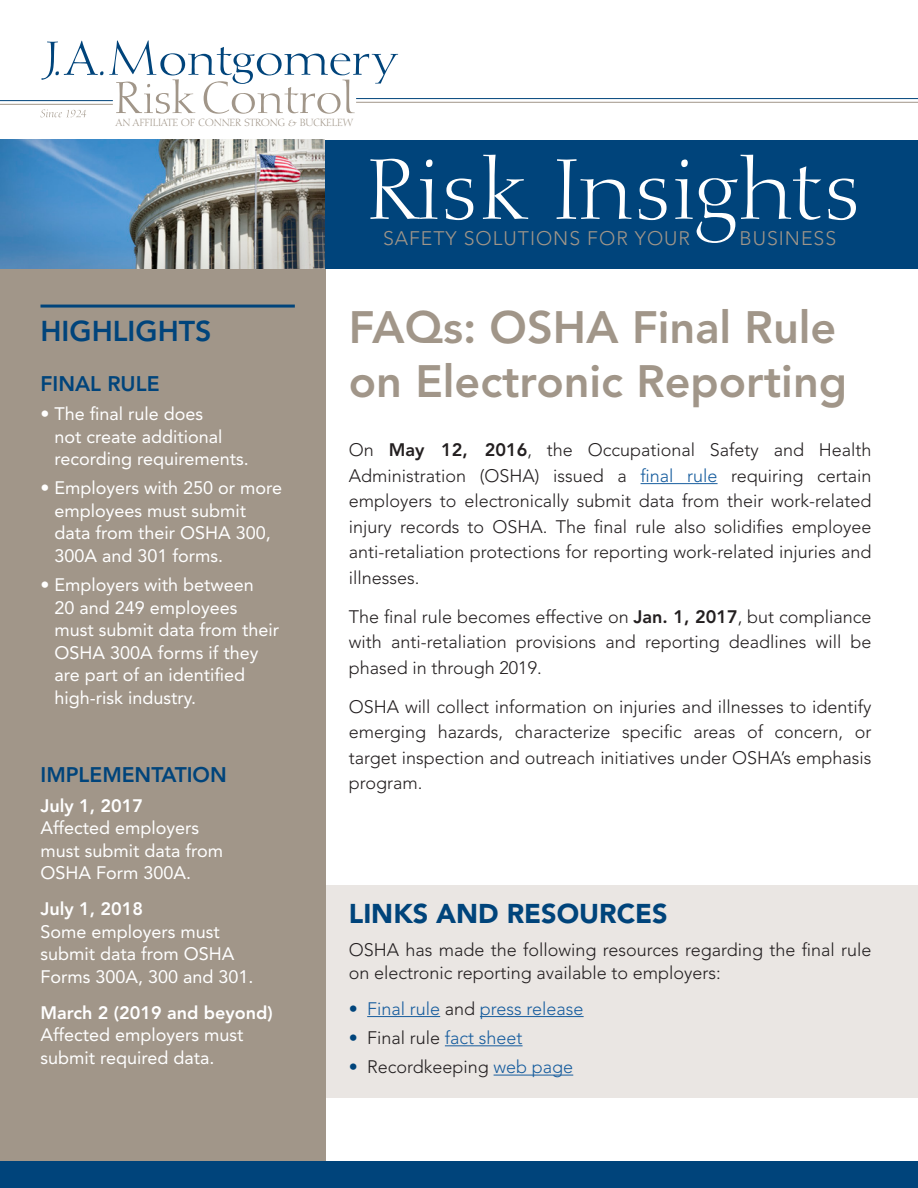
<style>
.page{position:relative;width:918px;height:1188px;background:#fff}
.page>*{position:absolute;margin:0;border:0;box-sizing:border-box;transform-origin:0 0}
.t1{font:83.85px "Diotima Roman Os F";color:#fff}
.t2{font:800 45px/54px "Avenir LT Std";color:#a19689}
.t3{font:800 28.5px "Avenir LT Std";color:#00447b}
.t4{font:900 27px "Avenir LT Std";color:#00447b}
.t5{font:800 21px "Avenir LT Std";color:#00447b}
.t6{font:300 19.5px "Avenir LT Std";letter-spacing:.05em;color:#a19689}
.t7{font:300 18px/25.5px "Avenir LT Std";color:#231f20;text-align:justify}
.t8{font:18px/22.5px "Avenir LT Std";color:#fff}
.t9{font:800 18px "Avenir LT Std";color:#fff}
.t10{font:300 18px "Avenir LT Std";color:#175d9e}
.t11{font:10.2px "Diotima";letter-spacing:-.02em;color:#a19689}
.s1{font-weight:800}
.s2{color:#175d9e}
.s3{color:#00447b}
.s4{color:#231f20}
</style>
<div class="page">
<div style="left:0;top:886px;width:918px;height:212px;background:#eae6e3"></div>
<div style="left:0;top:238px;width:325px;height:950px;background:#a19689"></div>
<hr style="left:40px;top:305px;width:255px;height:3px;background:#00447b">
<svg style="left:40px;top:109px;width:46px;height:8px"></svg>
<svg style="left:42px;top:41px;width:61px;height:39px"></svg>
<hr style="left:0;top:100px;width:113px;height:1px;background:#00447b">
<hr style="left:0;top:104px;width:113px;height:1px;background:#a19689">
<svg style="left:109px;top:40px;width:289px;height:74px"></svg>
<hr style="left:356px;top:98px;width:562px;height:1px;background:#00447b">
<hr style="left:356px;top:102px;width:562px;height:1px;background:#a19689">
<div style="left:0;top:140px;width:918px;height:128px;background:#00447b"></div>
<img style="left:0;top:140px;width:325px;height:128px">
<div style="left:0;top:1161px;width:918px;height:27px;background:#00447b"></div>
<hr style="left:641px;top:483px;width:77px;height:1px;background:#175d9e">
<hr style="left:367px;top:1016px;width:73px;height:1px;background:#175d9e">
<hr style="left:480px;top:1016px;width:104px;height:1px;background:#175d9e">
<hr style="left:445px;top:1045px;width:78px;height:1px;background:#175d9e">
<hr style="left:494px;top:1075px;width:79px;height:1px;background:#175d9e">
<p class="t11" style="left:116px;top:117px;width:239px">AN AFFILIATE OF CONNER STRONG &amp; BUCKELEW</p>
<p class="t1" style="left:367px;top:141px;width:497px">Risk Insights</p>
<p class="t6" style="left:383px;top:227px;width:309px">SAFETY SOLUTIONS FOR YOUR</p>
<p class="t6" style="left:739px;top:227px;width:98px">BUSINESS</p>
<p class="t3" style="left:40px;top:315px;width:173px">HIGHLIGHTS</p>
<p class="t5" style="left:40px;top:371px;width:121px">FINAL RULE</p>
<p class="t8" style="left:55px;top:403px;width:196px;text-indent:-14px">• The final rule does<br>not create additional recording requirements.</p>
<p class="t8" style="left:55px;top:477px;width:229px;text-indent:-14px">• Employers with 250 or more employees must submit data from their OSHA 300,<br>300A and 301 forms.</p>
<p class="t8" style="left:55px;top:574px;width:226px;text-indent:-14px">• Employers with between<br>20 and 249 employees must submit data from their<br>OSHA 300A forms if they are part of an identified high-risk industry.</p>
<p class="t5" style="left:40px;top:763px;width:188px">IMPLEMENTATION</p>
<p class="t9" style="left:40px;top:795px;width:104px">July 1, 2017</p>
<p class="t8" style="left:40px;top:817px;width:184px">Affected employers must submit data from<br>OSHA Form 300A.</p>
<p class="t9" style="left:40px;top:898px;width:104px">July 1, 2018</p>
<p class="t8" style="left:40px;top:920px;width:215px">Some employers must submit data from OSHA<br>Forms 300A, 300 and 301.</p>
<p class="t9" style="left:40px;top:1002px;width:234px">March 2 (2019 and beyond)</p>
<p class="t8" style="left:40px;top:1024px;width:205px">Affected employers must submit required data.</p>
<p class="t2" style="left:349px;top:301px;width:500px">FAQs: OSHA Final Rule on Electronic Reporting</p>
<p class="t7" style="left:349px;top:437px;width:524px">On <span class="s1">May 12, 2016</span>, the Occupational Safety and Health Administration (OSHA) issued a <span class="s2">final rule</span> requiring certain employers to electronically submit data from their work-related injury records to OSHA. The final rule also solidifies employee anti-retaliation protections for reporting work-related injuries and illnesses.</p>
<p class="t7" style="left:349px;top:604px;width:524px">The final rule becomes effective on <span class="s1">Jan. 1, 2017</span>, but compliance with anti-retaliation provisions and reporting deadlines will be phased in through 2019.</p>
<p class="t7" style="left:349px;top:694px;width:524px">OSHA will collect information on injuries and illnesses to identify emerging hazards, characterize specific areas of concern, or target inspection and outreach initiatives under OSHA’s emphasis program.</p>
<p class="t4" style="left:349px;top:897px;width:320px">LINKS AND RESOURCES</p>
<p class="t7" style="left:349px;top:939px;width:524px;line-height:22.5px">OSHA has made the following resources regarding the final rule on electronic reporting available to employers:</p>
<p class="t10" style="left:349px;top:998px;width:236px"><span class="s3">•</span> Final rule <span class="s4">and</span> press release</p>
<p class="t7" style="left:349px;top:1025px;width:175px"><span class="s3">•</span> Final rule <span class="s2">fact sheet</span></p>
<p class="t7" style="left:349px;top:1054px;width:226px"><span class="s3">•</span> Recordkeeping <span class="s2">web page</span></p>
</div>
